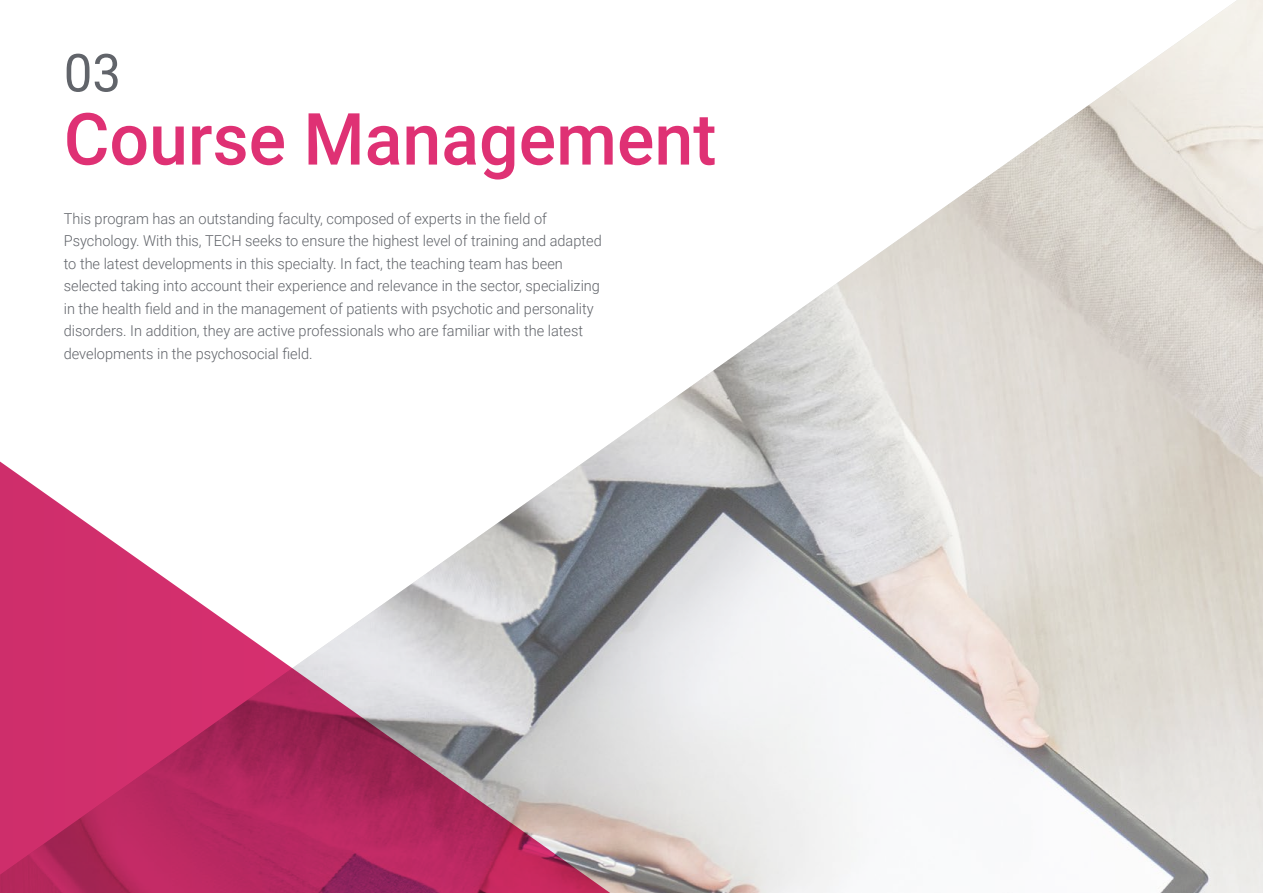
<style>
.page{position:relative;width:1263px;height:893px;background:#fff}
.page>*{position:absolute;margin:0;border:0;box-sizing:border-box;transform-origin:0 0}
.t1{font:500 72px "Roboto";color:#df3174}
.t2{font:52.5px "Roboto";color:#61646a}
.t3{font:300 15px/22.5px "Roboto";color:#61646a}
</style>
<div class="page">
<img style="left:607px;top:0;width:656px;height:893px">
<svg style="left:0;top:446px;width:640px;height:447px"></svg>
<h2 class="t2" style="left:64px;top:36px;width:59px">03</h2>
<h1 class="t1" style="left:64px;top:89px;width:654px">Course Management</h1>
<p class="t3" style="left:64px;top:207px;width:539px">This program has an outstanding faculty, composed of experts in the field of Psychology. With this, TECH seeks to ensure the highest level of training and adapted to the latest developments in this specialty. In fact, the teaching team has been selected taking into account their experience and relevance in the sector, specializing in the health field and in the management of patients with psychotic and personality disorders. In addition, they are active professionals who are familiar with the latest developments in the psychosocial field.</p>
</div>
